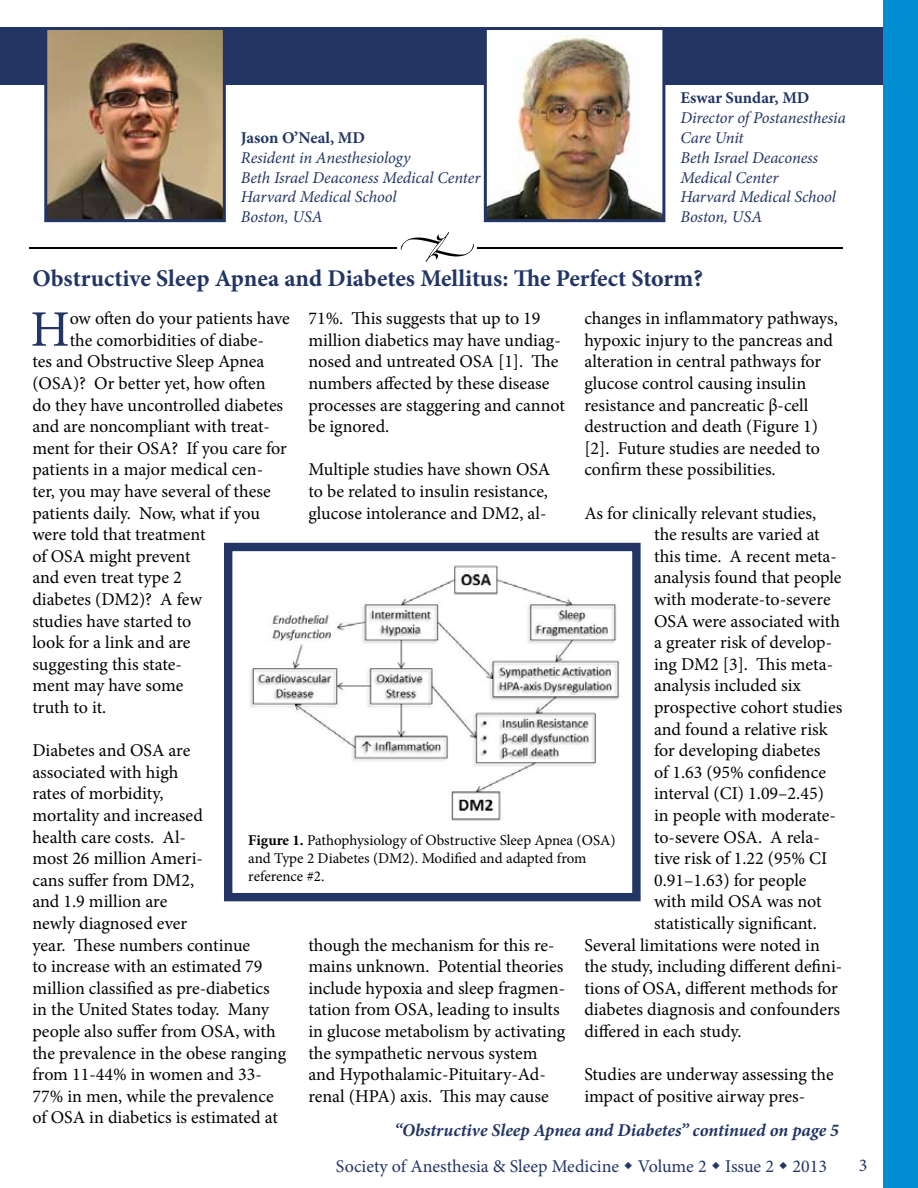
<style>
.page{position:relative;width:918px;height:1188px;background:#fff}
.page>*{position:absolute;margin:0;border:0;box-sizing:border-box;transform-origin:0 0}
.t1{font:51.3px "Minion Pro";color:#223564}
.t2{font:700 24px "Minion Pro";color:#223564}
.t3{font:18px/21.6px "Minion Pro";color:#000}
.t4{font:18px "Minion Pro";color:#223564}
.t5{font:italic 700 18px "Minion Pro";color:#223564}
.t6{font:italic 16.5px/19.8px "Minion Pro";letter-spacing:-.01em;color:#223564}
.t7{font:700 16.5px "Minion Pro";color:#223564}
.t8{font:15px/18px "Minion Pro";color:#000}
.s1{font-weight:700}
</style>
<div class="page">
<hr style="left:29px;top:248px;width:813px;height:1px;background:#000">
<div style="left:397px;top:233px;width:80px;height:30px;background:#fff"></div>
<svg style="left:401px;top:232px;width:73px;height:30px"></svg>
<div style="left:1px;top:27px;width:916px;height:58px;background:#223564"></div>
<img style="left:48px;top:31px;width:174px;height:187px">
<div style="left:44px;top:27px;width:182px;height:195px;border:3px solid #223564"></div>
<img style="left:488px;top:31px;width:173px;height:187px">
<div style="left:484px;top:27px;width:181px;height:195px;border:3px solid #223564"></div>
<img style="left:250px;top:565px;width:370px;height:256px">
<div style="left:224px;top:543px;width:417px;height:358px;border:8px solid #223564"></div>
<div style="left:884px;top:1px;width:34px;height:1187px;background:#008dd2"></div>
<p class="t7" style="left:241px;top:126px;width:126px">Jason O’Neal, MD</p>
<p class="t6" style="left:241px;top:148px;width:241px">Resident in Anesthesiology<br>Beth Israel Deaconess Medical Center<br>Harvard Medical School<br>Boston, USA</p>
<p class="t7" style="left:680px;top:86px;width:131px">Eswar Sundar, MD</p>
<p class="t6" style="left:680px;top:108px;width:167px">Director of Postanesthesia<br>Care Unit<br>Beth Israel Deaconess<br>Medical Center<br>Harvard Medical School<br>Boston, USA</p>
<h2 class="t2" style="left:32px;top:262px;width:672px">Obstructive Sleep Apnea and Diabetes Mellitus: The Perfect Storm?</h2>
<p class="t3" style="left:308px;top:308px;width:258px">71%. This suggests that up to 19 million diabetics may have undiag&shy;nosed and untreated OSA [1]. The numbers affected by these disease processes are staggering and cannot be ignored.</p>
<p class="t3" style="left:308px;top:459px;width:244px">Multiple studies have shown OSA to be related to insulin resistance, glucose intolerance and DM2, al-</p>
<h1 class="t1" style="left:30px;top:295px;width:41px">H</h1>
<p class="t3" style="left:70px;top:308px;width:222px">ow often do your patients have</p>
<p class="t3" style="left:584px;top:308px;width:255px">changes in inflammatory pathways, hypoxic injury to the pancreas and alteration in central pathways for glucose control causing insulin resistance and pancreatic β-cell destruction and death (Figure 1) [2]. Future studies are needed to confirm these possibilities.</p>
<p class="t3" style="left:584px;top:502px;width:233px">As for clinically relevant studies,</p>
<p class="t3" style="left:654px;top:524px;width:167px">the results are varied at</p>
<p class="t3" style="left:654px;top:545px;width:184px">this time. A recent meta-</p>
<p class="t3" style="left:654px;top:567px;width:189px">analysis found that people</p>
<p class="t3" style="left:654px;top:588px;width:178px">with moderate-to-severe</p>
<p class="t3" style="left:654px;top:610px;width:187px">OSA were associated with</p>
<p class="t3" style="left:654px;top:632px;width:179px">a greater risk of develop-</p>
<p class="t3" style="left:654px;top:653px;width:181px">ing DM2 [3]. This meta-</p>
<p class="t3" style="left:654px;top:675px;width:149px">analysis included six</p>
<p class="t3" style="left:654px;top:696px;width:190px">prospective cohort studies</p>
<p class="t3" style="left:654px;top:718px;width:175px">and found a relative risk</p>
<p class="t3" style="left:654px;top:740px;width:168px">for developing diabetes</p>
<p class="t3" style="left:654px;top:761px;width:173px">of 1.63 (95% confidence</p>
<p class="t3" style="left:654px;top:783px;width:171px">interval (CI) 1.09–2.45)</p>
<p class="t3" style="left:654px;top:804px;width:183px">in people with moderate-</p>
<p class="t3" style="left:654px;top:826px;width:167px">to-severe OSA. A rela-</p>
<p class="t3" style="left:654px;top:848px;width:175px">tive risk of 1.22 (95% CI</p>
<p class="t3" style="left:654px;top:869px;width:154px">0.91–1.63) for people</p>
<p class="t3" style="left:654px;top:891px;width:169px">with mild OSA was not</p>
<p class="t3" style="left:654px;top:912px;width:164px">statistically significant.</p>
<p class="t3" style="left:584px;top:934px;width:237px">Several limitations were noted in</p>
<p class="t3" style="left:584px;top:956px;width:259px">the study, including different defini-</p>
<p class="t3" style="left:584px;top:977px;width:255px">tions of OSA, different methods for</p>
<p class="t3" style="left:584px;top:999px;width:257px">diabetes diagnosis and confounders</p>
<p class="t3" style="left:584px;top:1020px;width:159px">differed in each study.</p>
<p class="t3" style="left:584px;top:1064px;width:251px">Studies are underway assessing the impact of positive airway pres-</p>
<p class="t3" style="left:70px;top:329px;width:196px">the comorbidities of diabe-</p>
<p class="t3" style="left:32px;top:351px;width:234px">tes and Obstructive Sleep Apnea</p>
<p class="t3" style="left:32px;top:372px;width:235px">(OSA)? Or better yet, how often</p>
<p class="t3" style="left:32px;top:394px;width:252px">do they have uncontrolled diabetes</p>
<p class="t3" style="left:32px;top:416px;width:239px">and are noncompliant with treat-</p>
<p class="t3" style="left:32px;top:437px;width:256px">ment for their OSA? If you care for</p>
<p class="t3" style="left:32px;top:459px;width:232px">patients in a major medical cen-</p>
<p class="t3" style="left:32px;top:480px;width:240px">ter, you may have several of these</p>
<p class="t3" style="left:32px;top:502px;width:229px">patients daily. Now, what if you</p>
<p class="t3" style="left:32px;top:524px;width:175px">were told that treatment</p>
<p class="t3" style="left:32px;top:545px;width:160px">of OSA might prevent</p>
<p class="t3" style="left:32px;top:567px;width:151px">and even treat type 2</p>
<p class="t3" style="left:32px;top:588px;width:171px">diabetes (DM2)? A few</p>
<p class="t3" style="left:32px;top:610px;width:161px">studies have started to</p>
<p class="t3" style="left:32px;top:632px;width:160px">look for a link and are</p>
<p class="t3" style="left:32px;top:653px;width:151px">suggesting this state-</p>
<p class="t3" style="left:32px;top:675px;width:153px">ment may have some</p>
<p class="t3" style="left:32px;top:696px;width:75px">truth to it.</p>
<p class="t3" style="left:32px;top:740px;width:255px">Diabetes and OSA are<br>associated with high<br>rates of morbidity,<br>mortality and increased<br>health care costs. Al-<br>most 26 million Ameri-<br>cans suffer from DM2,<br>and 1.9 million are<br>newly diagnosed ever<br>year. These numbers continue<br>to increase with an estimated 79 million classified as pre-diabetics in the United States today. Many people also suffer from OSA, with the prevalence in the obese ranging from 11-44% in women and 33-<br>77% in men, while the prevalence of OSA in diabetics is estimated at</p>
<p class="t8" style="left:248px;top:832px;width:369px"><span class="s1">Figure 1.</span> Pathophysiology of Obstructive Sleep Apnea (OSA) and Type 2 Diabetes (DM2). Modified and adapted from reference #2.</p>
<p class="t3" style="left:308px;top:934px;width:258px">though the mechanism for this re&shy;mains unknown. Potential theories include hypoxia and sleep fragmen&shy;tation from OSA, leading to insults in glucose metabolism by activating the sympathetic nervous system and Hypothalamic-Pituitary-Ad&shy;renal (HPA) axis. This may cause</p>
<p class="t5" style="left:394px;top:1118px;width:446px">“Obstructive Sleep Apnea and Diabetes” continued on page 5</p>
<p class="t4" style="left:336px;top:1154px;width:493px">Society of Anesthesia &amp; Sleep Medicine Volume 2 Issue 2 2013</p>
<p class="t4" style="left:859px;top:1153px;width:10px">3</p>
</div>
